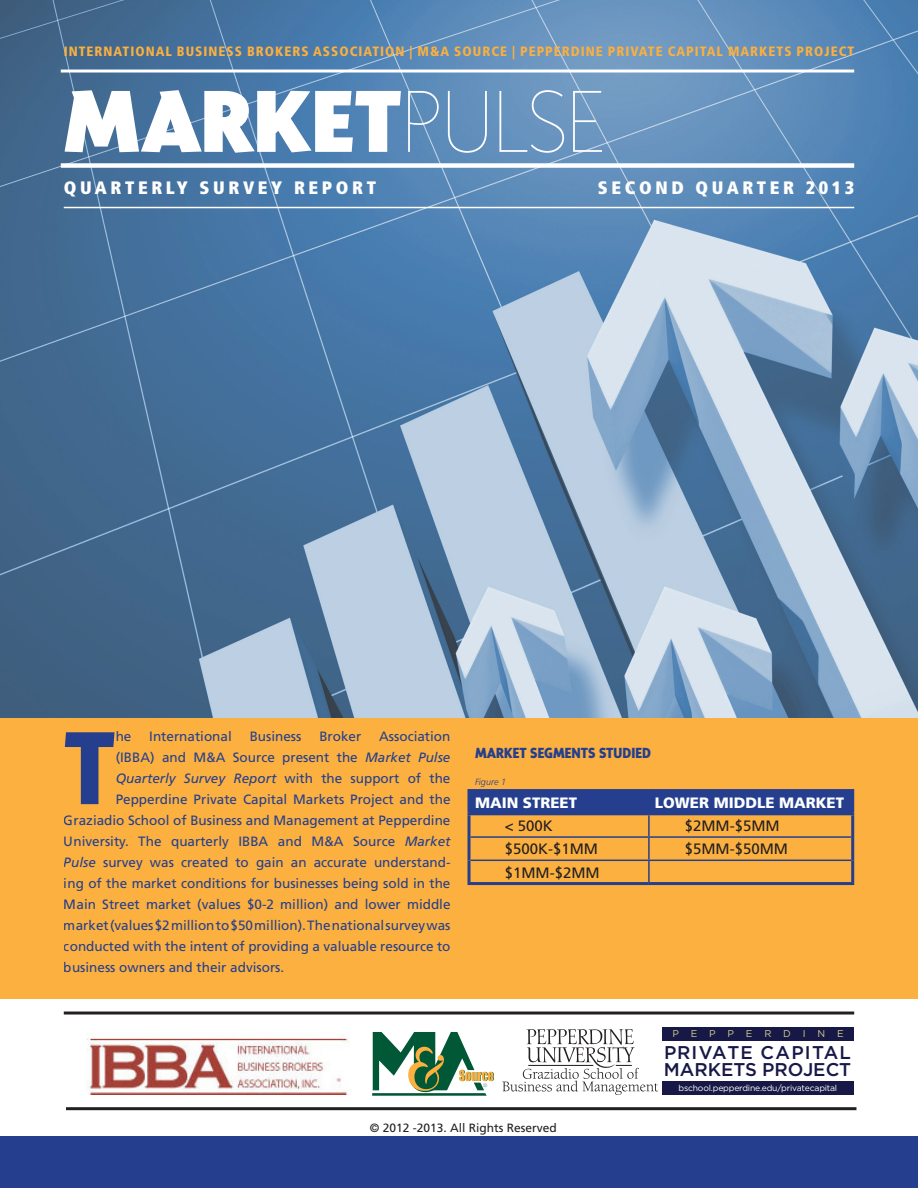
<style>
.page{position:relative;width:918px;height:1188px;background:#fff}
.page>*{position:absolute;margin:0;border:0;box-sizing:border-box;transform-origin:0 0}
.t1{font:800 106.2px "Sensibility";color:#253f8e}
.t2{font:900 90px "Sensibility";color:#fff}
.t3{font:500 18.45px/17.2px "Gotham";color:#171846}
.t4{font:900 condensed 18px "Frutiger LT Std";letter-spacing:.2em;color:#fff}
.t5{font:15px "Frutiger LT Std";color:#231f20}
.t6{font:900 15px "Frutiger LT Std";color:#fff}
.t7{font:800 15px "Sensibility";color:#253f8e}
.t8{font:13.5px "Frutiger LT Std";color:#253f8e}
.t9{font:900 condensed 13.5px "Frutiger LT Std";letter-spacing:.075em;color:#fbb03f}
.t10{font:italic 13.5px "Frutiger LT Std";color:#253f8e}
.t11{font:12px "Frutiger LT Std";color:#231f20}
.t12{font:9.9px "Gotham";letter-spacing:1.2em;color:#d1cd91}
.t13{font:italic 300 9px "Frutiger LT Std";color:#253f8e}
.t14{font:8.55px "Gotham";letter-spacing:-.02em;color:#fff}
.t15{font:6.15px "Courier New";color:#005837}
.s1{font-weight:100}
.s2{font-style:italic}
.s3{font-style:normal}
</style>
<div class="page">
<img style="left:0;top:0;width:918px;height:718px">
<div style="left:0;top:718px;width:918px;height:280px;background:#fbb03f"></div>
<img style="left:86px;top:1033px;width:264px;height:62px">
<svg style="left:372px;top:1032px;width:122px;height:64px"></svg>
<svg style="left:502px;top:1029px;width:156px;height:66px"></svg>
<div style="left:662px;top:1081px;width:191px;height:14px;background:#171846"></div>
<div style="left:662px;top:1027px;width:191px;height:13px;background:#171846"></div>
<hr style="left:64px;top:1012px;width:790px;height:3px;background:#231f20">
<div style="left:61px;top:163px;width:793px;height:5px;background:#fff"></div>
<hr style="left:61px;top:70px;width:793px;height:3px;background:#fff">
<hr style="left:64px;top:207px;width:790px;height:1px;background:#fff">
<div style="left:471px;top:792px;width:380px;height:20px;background:#253f8e"></div>
<hr style="left:468px;top:789px;width:181px;height:3px;background:#253f8e">
<hr style="left:468px;top:792px;width:3px;height:20px;background:#253f8e">
<hr style="left:649px;top:789px;width:205px;height:3px;background:#253f8e">
<hr style="left:851px;top:792px;width:3px;height:20px;background:#253f8e">
<hr style="left:468px;top:812px;width:181px;height:3px;background:#253f8e">
<hr style="left:649px;top:812px;width:205px;height:3px;background:#253f8e">
<hr style="left:647px;top:792px;width:3px;height:20px;background:#253f8e">
<hr style="left:648px;top:815px;width:2px;height:21px;background:#253f8e">
<hr style="left:471px;top:836px;width:178px;height:2px;background:#253f8e">
<hr style="left:649px;top:836px;width:202px;height:2px;background:#253f8e">
<hr style="left:648px;top:838px;width:2px;height:22px;background:#253f8e">
<hr style="left:471px;top:860px;width:178px;height:1px;background:#253f8e">
<hr style="left:649px;top:860px;width:202px;height:1px;background:#253f8e">
<hr style="left:648px;top:861px;width:2px;height:21px;background:#253f8e">
<hr style="left:468px;top:815px;width:3px;height:22px;background:#253f8e">
<hr style="left:851px;top:815px;width:3px;height:22px;background:#253f8e">
<hr style="left:468px;top:837px;width:3px;height:23px;background:#253f8e">
<hr style="left:851px;top:837px;width:3px;height:23px;background:#253f8e">
<hr style="left:468px;top:860px;width:3px;height:22px;background:#253f8e">
<hr style="left:851px;top:860px;width:3px;height:22px;background:#253f8e">
<hr style="left:468px;top:882px;width:181px;height:3px;background:#253f8e">
<hr style="left:649px;top:882px;width:205px;height:3px;background:#253f8e">
<hr style="left:66px;top:1107px;width:790px;height:3px;background:#231f20">
<div style="left:0;top:1136px;width:918px;height:52px;background:#253f8e"></div>
<p class="t9" style="left:64px;top:43px;width:792px">INTERNATIONAL BUSINESS BROKERS ASSOCIATION | M&amp;A SOURCE | PEPPERDINE PRIVATE CAPITAL MARKETS PROJECT</p>
<p class="t2" style="left:64px;top:70px;width:543px">MARKET<span class="s1">PULSE</span></p>
<p class="t4" style="left:64px;top:177px;width:314px">QUARTERLY SURVEY REPORT</p>
<p class="t4" style="left:598px;top:177px;width:258px">SECOND QUARTER 2013</p>
<h1 class="t1" style="left:64px;top:707px;width:53px">T</h1>
<p class="t8" style="left:116px;top:729px;width:17px">he</p>
<p class="t8" style="left:149px;top:729px;width:84px">International</p>
<p class="t8" style="left:250px;top:729px;width:53px">Business</p>
<p class="t8" style="left:319px;top:729px;width:44px">Broker</p>
<p class="t8" style="left:379px;top:729px;width:73px">Association</p>
<p class="t8" style="left:116px;top:750px;width:336px">(IBBA) and M&amp;A Source present the <span class="s2">Market Pulse</span></p>
<p class="t10" style="left:116px;top:771px;width:336px">Quarterly Survey Report <span class="s3">with the support of the</span></p>
<p class="t8" style="left:116px;top:792px;width:336px">Pepperdine Private Capital Markets Project and the</p>
<p class="t8" style="left:64px;top:813px;width:388px">Graziadio School of Business and Management at Pepperdine</p>
<p class="t8" style="left:64px;top:834px;width:388px">University. The quarterly IBBA and M&amp;A Source <span class="s2">Market</span></p>
<p class="t8" style="left:64px;top:855px;width:388px"><span class="s2">Pulse</span> survey was created to gain an accurate understand-</p>
<p class="t8" style="left:64px;top:876px;width:388px">ing of the market conditions for businesses being sold in the</p>
<p class="t8" style="left:64px;top:897px;width:388px">Main Street market (values $0-2 million) and lower middle</p>
<p class="t8" style="left:64px;top:918px;width:388px">market (values $2 million to $50 million). The national survey was</p>
<p class="t8" style="left:64px;top:939px;width:388px">conducted with the intent of providing a valuable resource to</p>
<p class="t8" style="left:64px;top:960px;width:222px">business owners and their advisors.</p>
<p class="t7" style="left:475px;top:744px;width:178px">MARKET SEGMENTS STUDIED</p>
<p class="t13" style="left:475px;top:776px;width:33px">Figure 1</p>
<p class="t6" style="left:475px;top:793px;width:104px">MAIN STREET</p>
<p class="t6" style="left:655px;top:793px;width:191px">LOWER MIDDLE MARKET</p>
<p class="t5" style="left:505px;top:817px;width:50px">&lt; 500K</p>
<p class="t5" style="left:685px;top:817px;width:96px">$2MM-$5MM</p>
<p class="t5" style="left:505px;top:840px;width:95px">$500K-$1MM</p>
<p class="t5" style="left:685px;top:840px;width:105px">$5MM-$50MM</p>
<p class="t5" style="left:505px;top:864px;width:96px">$1MM-$2MM</p>
<p class="t15" style="left:484px;top:1081px;width:5px">®</p>
<p class="t12" style="left:672px;top:1028px;width:173px">PEPPERDINE</p>
<p class="t3" style="left:664px;top:1043px;width:189px">PRIVATE CAPITAL<br>MARKETS PROJECT</p>
<p class="t14" style="left:678px;top:1084px;width:160px">bschool.pepperdine.edu/privatecapital</p>
<p class="t11" style="left:370px;top:1120px;width:189px">© 2012 -2013. All Rights Reserved</p>
</div>
